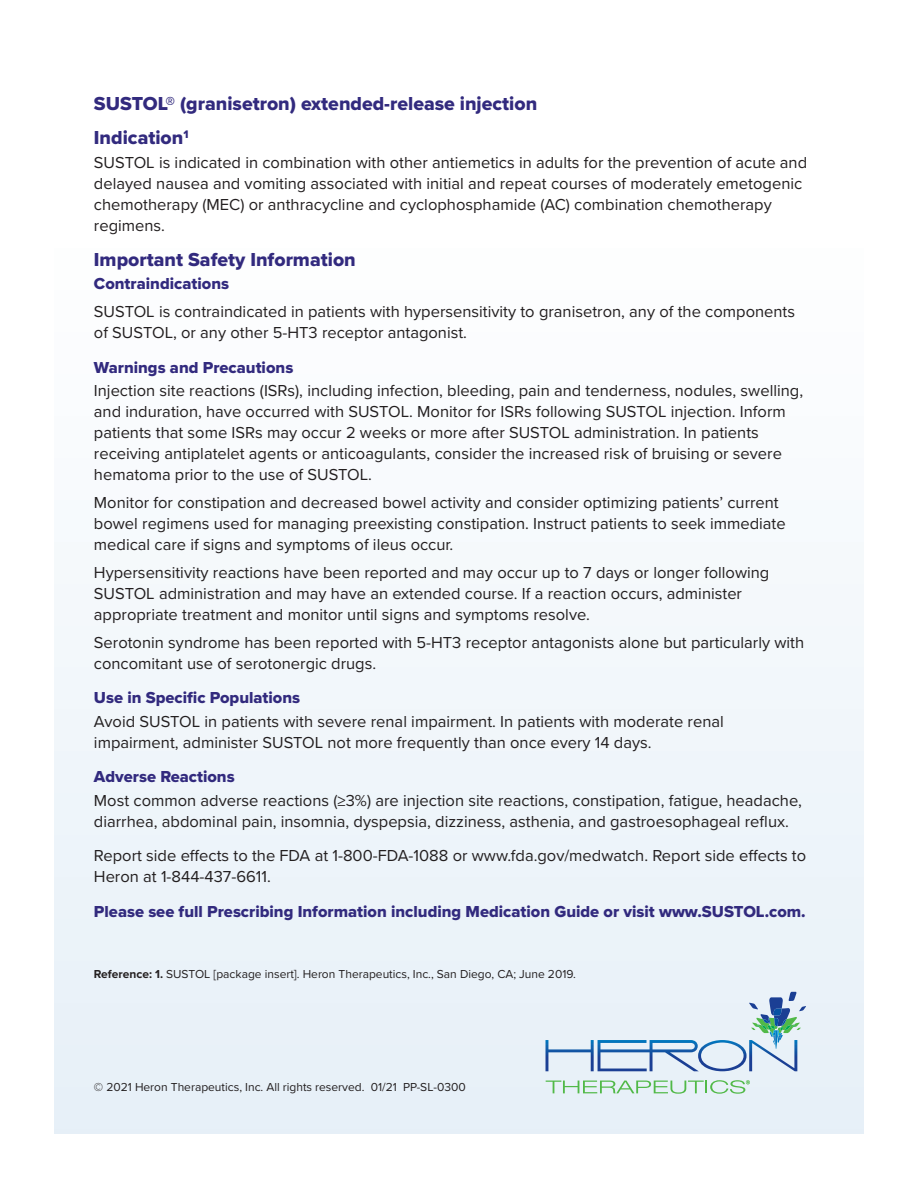
<style>
.page{position:relative;width:918px;height:1188px;background:#fff}
.page>*{position:absolute;margin:0;border:0;box-sizing:border-box;transform-origin:0 0}
.t1{font:19.5px "Proxima Nova Extrabld";color:#322a7e}
.t2{font:16.5px/21px "Proxima Nova";color:#231f20}
.t3{font:16.5px "Proxima Nova Extrabld";color:#322a7e}
.t4{font:12px "Proxima Nova";color:#231f20}
.s1{font-weight:700}
</style>
<div class="page">
<div style="left:55px;top:55px;width:808px;height:1078px;background:linear-gradient(to right,#f4f8fc,#f5f9fc)"></div>
<svg style="left:546px;top:992px;width:260px;height:79px;background:#c9dae9"></svg>
<svg style="left:546px;top:1080px;width:204px;height:14px;background:#c2e2cc"></svg>
<p class="t1" style="left:94px;top:89px;width:445px">SUSTOL® (granisetron) extended-release injection</p>
<p class="t1" style="left:94px;top:123px;width:96px">Indication<sup>1</sup></p>
<p class="t2" style="left:94px;top:151px;width:715px">SUSTOL is indicated in combination with other antiemetics in adults for the prevention of acute and delayed nausea and vomiting associated with initial and repeat courses of moderately emetogenic chemotherapy (MEC) or anthracycline and cyclophosphamide (AC) combination chemotherapy regimens.</p>
<p class="t1" style="left:94px;top:245px;width:263px">Important Safety Information</p>
<p class="t3" style="left:94px;top:272px;width:137px">Contraindications</p>
<p class="t2" style="left:94px;top:300px;width:703px">SUSTOL is contraindicated in patients with hypersensitivity to granisetron, any of the components of SUSTOL, or any other 5-HT3 receptor antagonist.</p>
<p class="t3" style="left:94px;top:355px;width:201px">Warnings and Precautions</p>
<p class="t2" style="left:94px;top:380px;width:711px">Injection site reactions (ISRs), including infection, bleeding, pain and tenderness, nodules, swelling, and induration, have occurred with SUSTOL. Monitor for ISRs following SUSTOL injection. Inform patients that some ISRs may occur 2 weeks or more after SUSTOL administration. In patients receiving antiplatelet agents or anticoagulants, consider the increased risk of bruising or severe hematoma prior to the use of SUSTOL.</p>
<p class="t2" style="left:94px;top:491px;width:693px">Monitor for constipation and decreased bowel activity and consider optimizing patients’ current bowel regimens used for managing preexisting constipation. Instruct patients to seek immediate medical care if signs and symptoms of ileus occur.</p>
<p class="t2" style="left:94px;top:561px;width:677px">Hypersensitivity reactions have been reported and may occur up to 7 days or longer following<br>SUSTOL administration and may have an extended course. If a reaction occurs, administer appropriate treatment and monitor until signs and symptoms resolve.</p>
<p class="t2" style="left:94px;top:631px;width:712px">Serotonin syndrome has been reported with 5-HT3 receptor antagonists alone but particularly with concomitant use of serotonergic drugs.</p>
<p class="t3" style="left:94px;top:685px;width:208px">Use in Specific Populations</p>
<p class="t2" style="left:94px;top:710px;width:631px">Avoid SUSTOL in patients with severe renal impairment. In patients with moderate renal impairment, administer SUSTOL not more frequently than once every 14 days.</p>
<p class="t3" style="left:94px;top:764px;width:142px">Adverse Reactions</p>
<p class="t2" style="left:94px;top:789px;width:710px">Most common adverse reactions (≥3%) are injection site reactions, constipation, fatigue, headache, diarrhea, abdominal pain, insomnia, dyspepsia, dizziness, asthenia, and gastroesophageal reflux.</p>
<p class="t2" style="left:94px;top:845px;width:714px">Report side effects to the FDA at 1-800-FDA-1088 or www.fda.gov/medwatch. Report side effects to<br>Heron at 1-844-437-6611.</p>
<p class="t3" style="left:94px;top:899px;width:713px">Please see full Prescribing Information including Medication Guide or visit www.SUSTOL.com.</p>
<p class="t4" style="left:94px;top:965px;width:483px"><span class="s1">Reference: 1.</span> SUSTOL [package insert]. Heron Therapeutics, Inc., San Diego, CA; June 2019.</p>
<p class="t4" style="left:94px;top:1078px;width:373px">© 2021 Heron Therapeutics, Inc. All rights reserved. 01/21 PP-SL-0300</p>
</div>
